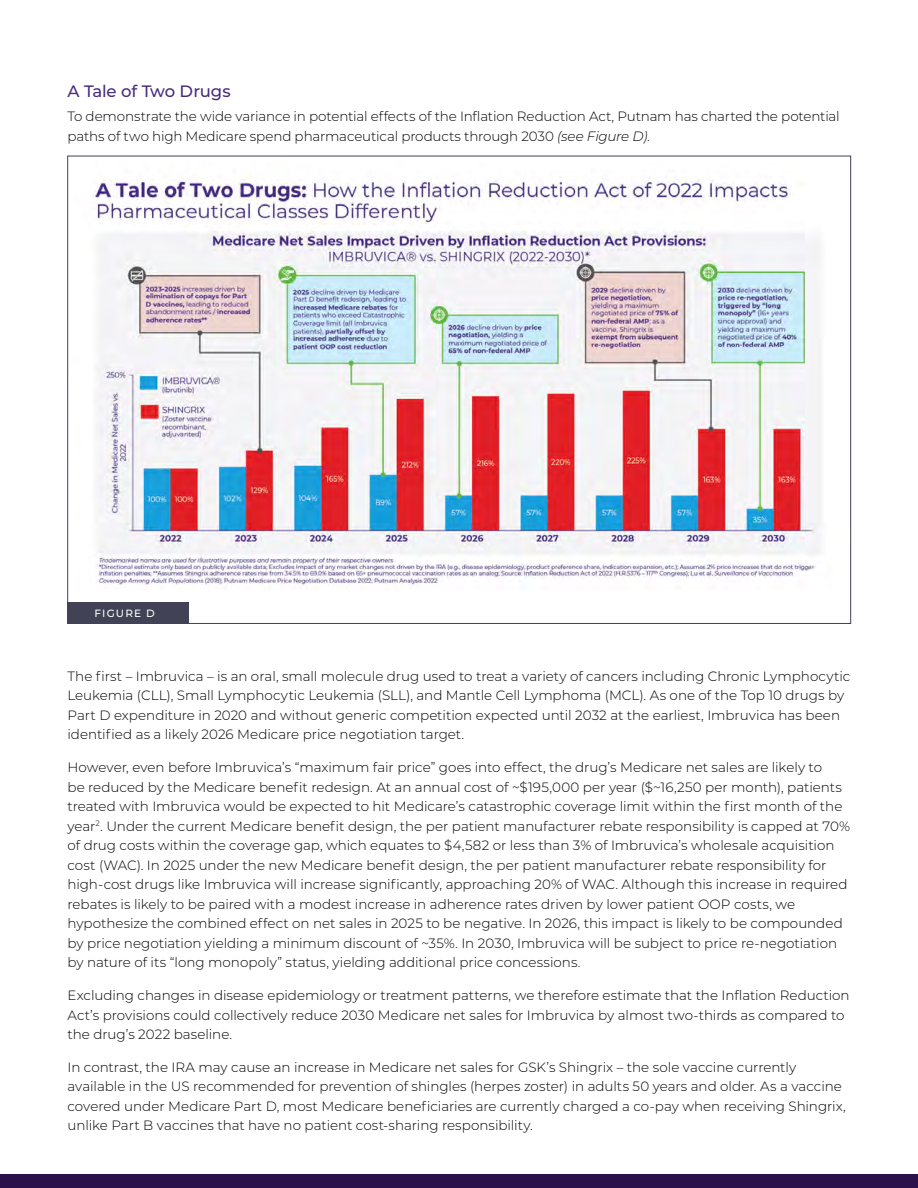
<style>
.page{position:relative;width:918px;height:1188px;background:#fff}
.page>*{position:absolute;margin:0;border:0;box-sizing:border-box;transform-origin:0 0}
.t1{font:500 16.5px "Montserrat";letter-spacing:-.01em;color:#482c7f}
.t2{font:300 13.5px/19.5px "Montserrat";color:#000}
.t3{font:500 10.5px "Montserrat";letter-spacing:.11em;color:#fff}
.s1{font-style:italic}
</style>
<div class="page">
<img style="left:92px;top:173px;width:729px;height:416px">
<div style="left:0;top:1174px;width:918px;height:14px;background:#2b124b"></div>
<div style="left:68px;top:602px;width:121px;height:22px;background:#424256"></div>
<p class="t1" style="left:68px;top:80px;width:165px">A Tale of Two Drugs</p>
<p class="t2" style="left:68px;top:106px;width:774px">To demonstrate the wide variance in potential effects of the Inflation Reduction Act, Putnam has charted the potential paths of two high Medicare spend pharmaceutical products through 2030 <span class="s1">(see Figure D)</span>.</p>
<p class="t3" style="left:94px;top:605px;width:62px">FIGURE D</p>
<p class="t2" style="left:68px;top:666px;width:784px">The first – Imbruvica – is an oral, small molecule drug used to treat a variety of cancers including Chronic Lymphocytic Leukemia (CLL), Small Lymphocytic Leukemia (SLL), and Mantle Cell Lymphoma (MCL). As one of the Top 10 drugs by Part D expenditure in 2020 and without generic competition expected until 2032 at the earliest, Imbruvica has been identified as a likely 2026 Medicare price negotiation target.</p>
<p class="t2" style="left:68px;top:757px;width:784px">However, even before Imbruvica’s “maximum fair price” goes into effect, the drug’s Medicare net sales are likely to<br>be reduced by the Medicare benefit redesign. At an annual cost of ~$195,000 per year ($~16,250 per month), patients treated with Imbruvica would be expected to hit Medicare’s catastrophic coverage limit within the first month of the year<sup>2</sup>. Under the current Medicare benefit design, the per patient manufacturer rebate responsibility is capped at 70% of drug costs within the coverage gap, which equates to $4,582 or less than 3% of Imbruvica’s wholesale acquisition cost (WAC). In 2025 under the new Medicare benefit design, the per patient manufacturer rebate responsibility for high-cost drugs like Imbruvica will increase significantly, approaching 20% of WAC. Although this increase in required rebates is likely to be paired with a modest increase in adherence rates driven by lower patient OOP costs, we hypothesize the combined effect on net sales in 2025 to be negative. In 2026, this impact is likely to be compounded by price negotiation yielding a minimum discount of ~35%. In 2030, Imbruvica will be subject to price re-negotiation by nature of its “long monopoly” status, yielding additional price concessions.</p>
<p class="t2" style="left:68px;top:985px;width:784px">Excluding changes in disease epidemiology or treatment patterns, we therefore estimate that the Inflation Reduction<br>Act’s provisions could collectively reduce 2030 Medicare net sales for Imbruvica by almost two-thirds as compared to the drug’s 2022 baseline.</p>
<p class="t2" style="left:68px;top:1057px;width:780px">In contrast, the IRA may cause an increase in Medicare net sales for GSK’s Shingrix – the sole vaccine currently available in the US recommended for prevention of shingles (herpes zoster) in adults 50 years and older. As a vaccine covered under Medicare Part D, most Medicare beneficiaries are currently charged a co-pay when receiving Shingrix, unlike Part B vaccines that have no patient cost-sharing responsibility.</p>
</div>
